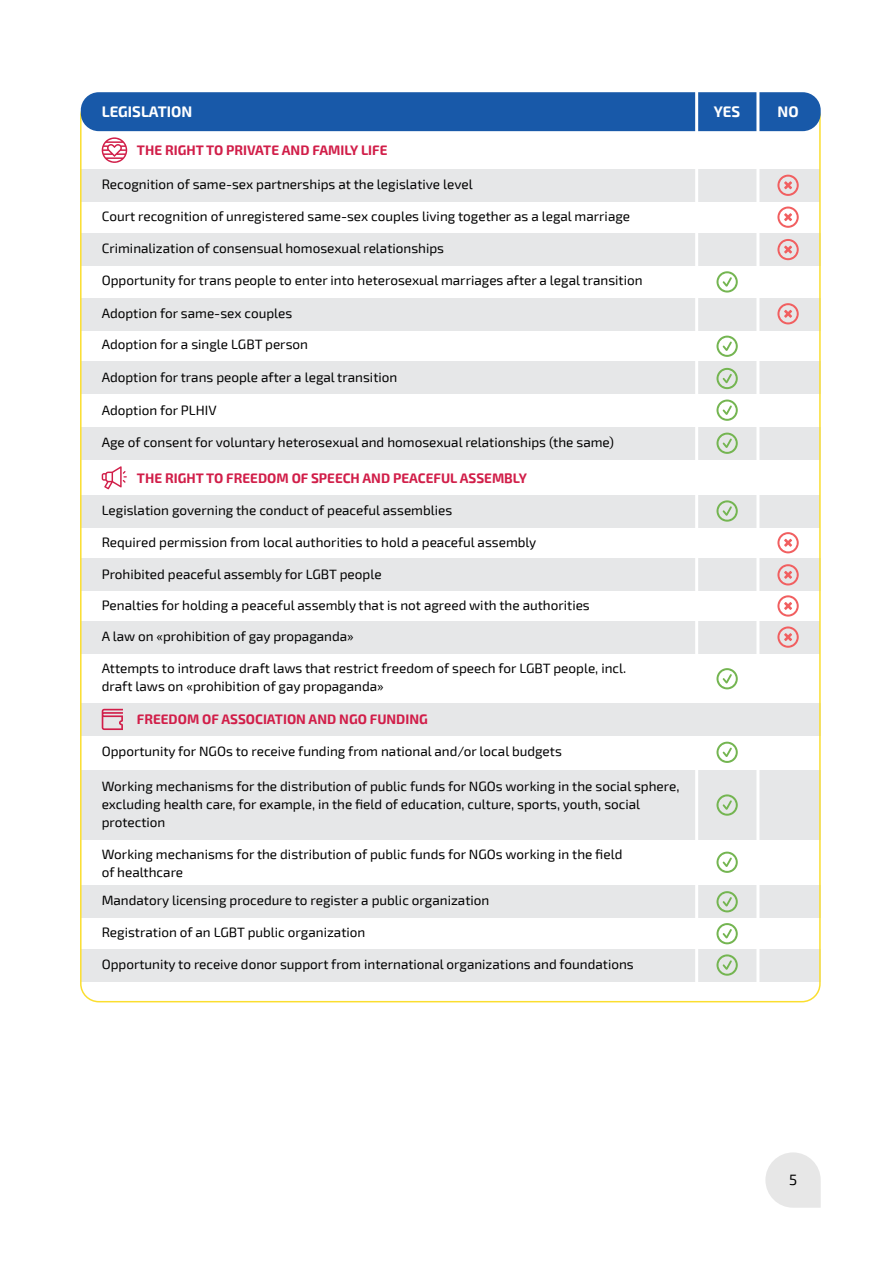
<style>
.page{position:relative;width:893px;height:1263px;background:#fff}
.page>*{position:absolute;margin:0;border:0;box-sizing:border-box;transform-origin:0 0}
.t1{font:700 15px "Exo 2";color:#fff}
.t2{font:15px "Exo 2";color:#000}
.t3{font:13.5px/18px "Exo 2";color:#000}
.t4{font:700 13.5px "Exo 2";color:#d11e49}
</style>
<div class="page">
<svg style="left:765px;top:1152px;width:56px;height:56px"></svg>
<div style="left:81px;top:234px;width:740px;height:32px;background:#e6e7e8"></div>
<div style="left:81px;top:299px;width:740px;height:32px;background:#e6e7e8"></div>
<div style="left:81px;top:361px;width:740px;height:33px;background:#e6e7e8"></div>
<div style="left:81px;top:427px;width:740px;height:32px;background:#e6e7e8"></div>
<div style="left:80px;top:495px;width:740px;height:32px;background:#e6e7e8"></div>
<div style="left:81px;top:558px;width:740px;height:33px;background:#e6e7e8"></div>
<div style="left:80px;top:621px;width:740px;height:33px;background:#e6e7e8"></div>
<div style="left:81px;top:703px;width:740px;height:32px;background:#e6e7e8"></div>
<div style="left:81px;top:886px;width:740px;height:32px;background:#e6e7e8"></div>
<div style="left:81px;top:949px;width:740px;height:32px;background:#e6e7e8"></div>
<div style="left:80px;top:170px;width:740px;height:32px;background:#e6e7e8"></div>
<div style="left:81px;top:770px;width:740px;height:70px;background:#e6e7e8"></div>
<hr style="left:756px;top:752px;width:3px;height:239px;background:#fff">
<hr style="left:695px;top:752px;width:3px;height:240px;background:#fff">
<svg style="left:716px;top:336px;width:22px;height:21px"></svg>
<svg style="left:716px;top:368px;width:22px;height:21px"></svg>
<svg style="left:716px;top:400px;width:22px;height:21px"></svg>
<svg style="left:716px;top:433px;width:22px;height:21px"></svg>
<svg style="left:716px;top:500px;width:22px;height:22px"></svg>
<svg style="left:716px;top:668px;width:22px;height:21px"></svg>
<svg style="left:716px;top:742px;width:22px;height:21px"></svg>
<svg style="left:716px;top:794px;width:22px;height:22px"></svg>
<svg style="left:716px;top:852px;width:22px;height:21px"></svg>
<svg style="left:716px;top:891px;width:22px;height:21px"></svg>
<svg style="left:716px;top:923px;width:22px;height:21px"></svg>
<svg style="left:716px;top:954px;width:22px;height:22px"></svg>
<svg style="left:716px;top:271px;width:22px;height:22px"></svg>
<svg style="left:777px;top:175px;width:22px;height:21px"></svg>
<svg style="left:777px;top:207px;width:22px;height:21px"></svg>
<svg style="left:777px;top:239px;width:22px;height:21px"></svg>
<svg style="left:777px;top:303px;width:22px;height:21px"></svg>
<svg style="left:777px;top:564px;width:22px;height:21px"></svg>
<svg style="left:777px;top:595px;width:22px;height:22px"></svg>
<svg style="left:777px;top:532px;width:22px;height:21px"></svg>
<svg style="left:777px;top:626px;width:22px;height:22px"></svg>
<svg style="left:102px;top:137px;width:25px;height:26px"></svg>
<svg style="left:102px;top:466px;width:25px;height:23px"></svg>
<svg style="left:102px;top:709px;width:21px;height:21px"></svg>
<div style="left:81px;top:92px;width:740px;height:39px;background:#1859a9;border-radius:18px"></div>
<hr style="left:756px;top:84px;width:3px;height:616px;background:#fff">
<hr style="left:695px;top:84px;width:3px;height:616px;background:#fff">
<p class="t1" style="left:102px;top:103px;width:92px">LEGISLATION</p>
<p class="t1" style="left:714px;top:103px;width:28px">YES</p>
<p class="t1" style="left:777px;top:103px;width:23px">NO</p>
<p class="t4" style="left:137px;top:142px;width:252px">THE RIGHT TO PRIVATE AND FAMILY LIFE</p>
<p class="t3" style="left:102px;top:175px;width:373px">Recognition of same-sex partnerships at the legislative level</p>
<p class="t3" style="left:102px;top:207px;width:530px">Court recognition of unregistered same-sex couples living together as a legal marriage</p>
<p class="t3" style="left:102px;top:240px;width:344px">Criminalization of consensual homosexual relationships</p>
<p class="t3" style="left:102px;top:272px;width:542px">Opportunity for trans people to enter into heterosexual marriages after a legal transition</p>
<p class="t3" style="left:102px;top:305px;width:192px">Adoption for same-sex couples</p>
<p class="t3" style="left:102px;top:336px;width:208px">Adoption for a single LGBT person</p>
<p class="t3" style="left:102px;top:368px;width:297px">Adoption for trans people after a legal transition</p>
<p class="t3" style="left:102px;top:402px;width:116px">Adoption for PLHIV</p>
<p class="t3" style="left:102px;top:433px;width:514px">Age of consent for voluntary heterosexual and homosexual relationships (the same)</p>
<p class="t4" style="left:137px;top:470px;width:392px">THE RIGHT TO FREEDOM OF SPEECH AND PEACEFUL ASSEMBLY</p>
<p class="t3" style="left:102px;top:501px;width:352px">Legislation governing the conduct of peaceful assemblies</p>
<p class="t3" style="left:102px;top:533px;width:436px">Required permission from local authorities to hold a peaceful assembly</p>
<p class="t3" style="left:102px;top:565px;width:281px">Prohibited peaceful assembly for LGBT people</p>
<p class="t3" style="left:102px;top:596px;width:490px">Penalties for holding a peaceful assembly that is not agreed with the authorities</p>
<p class="t3" style="left:102px;top:628px;width:254px">A law on «prohibition of gay propaganda»</p>
<p class="t3" style="left:102px;top:660px;width:526px">Attempts to introduce draft laws that restrict freedom of speech for LGBT people, incl. draft laws on «prohibition of gay propaganda»</p>
<p class="t4" style="left:137px;top:711px;width:292px">FREEDOM OF ASSOCIATION AND NGO FUNDING</p>
<p class="t3" style="left:102px;top:742px;width:462px">Opportunity for NGOs to receive funding from national and/or local budgets</p>
<p class="t3" style="left:102px;top:778px;width:579px">Working mechanisms for the distribution of public funds for NGOs working in the social sphere, excluding health care, for example, in the field of education, culture, sports, youth, social protection</p>
<p class="t3" style="left:102px;top:846px;width:522px">Working mechanisms for the distribution of public funds for NGOs working in the field of healthcare</p>
<p class="t3" style="left:102px;top:892px;width:389px">Mandatory licensing procedure to register a public organization</p>
<p class="t3" style="left:102px;top:924px;width:265px">Registration of an LGBT public organization</p>
<p class="t3" style="left:102px;top:956px;width:534px">Opportunity to receive donor support from international organizations and foundations</p>
<p class="t2" style="left:789px;top:1171px;width:10px">5</p>
</div>
